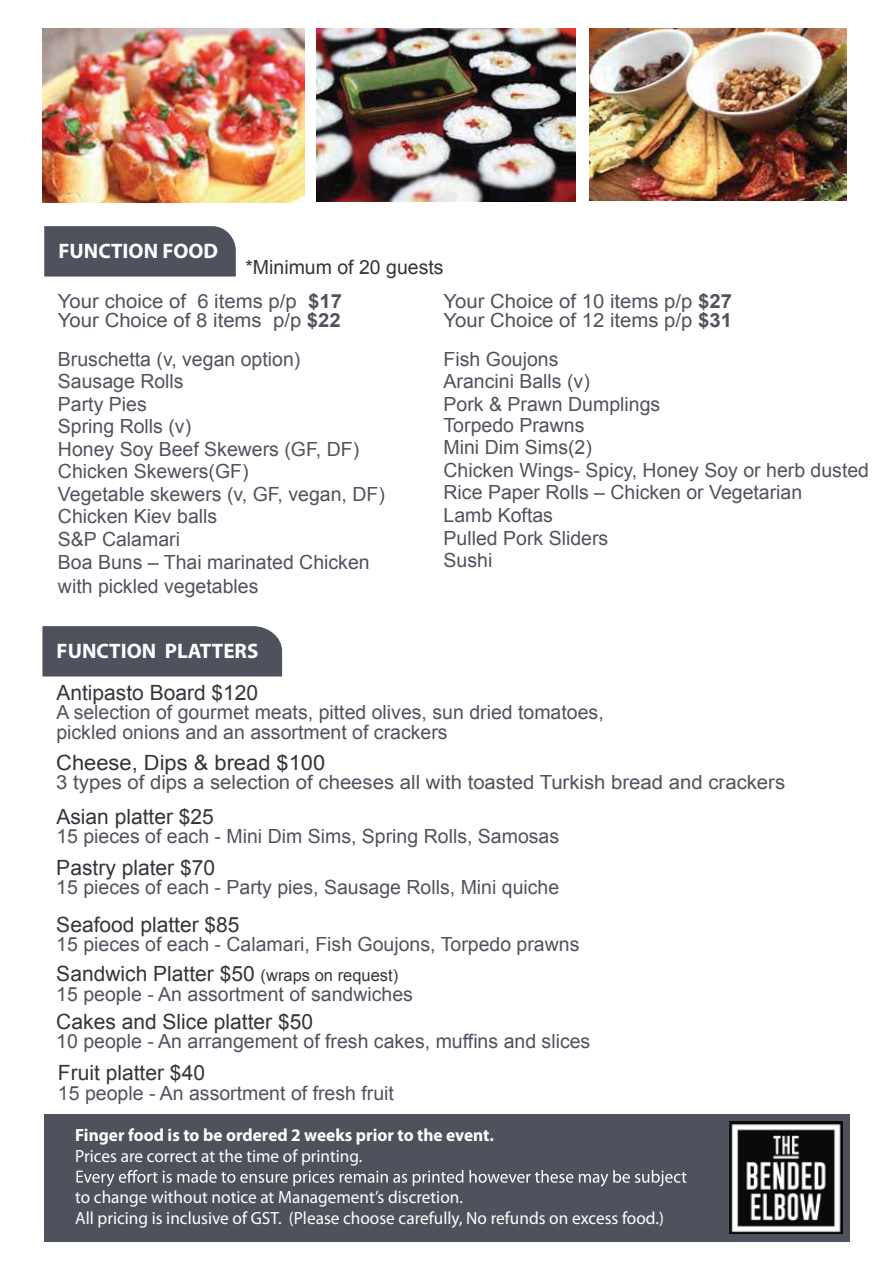
<style>
.page{position:relative;width:893px;height:1263px;background:#fff}
.page>*{position:absolute;margin:0;border:0;box-sizing:border-box;transform-origin:0 0}
.t1{font:21px "Arial";color:#32353b}
.t2{font:700 21px "Myriad Pro";color:#fff}
.t3{font:21px "Arial";color:#32353b;scale:1.04 1}
.t4{font:19.5px/22.6px "Arial";color:#4f535e}
.t5{font:19.5px/19.5px "Arial";color:#4f535e;scale:1.04 1}
.t6{font:19.5px "Arial";color:#32353b}
.t7{font:17.7px/20.7px "Myriad Pro";color:#fff}
.t8{font:700 17.7px "Myriad Pro";color:#fff}
.s1{font-weight:700}
.s2{font-size:16.5px}
</style>
<div class="page">
<div style="left:44px;top:1114px;width:805px;height:128px;background:#4f525d"></div>
<svg style="left:76px;top:1170px;width:610px;height:16px"></svg>
<div style="left:44px;top:226px;width:192px;height:51px;background:#4f525d"></div>
<div style="left:42px;top:626px;width:240px;height:50px;background:#4f525d"></div>
<img style="left:43px;top:29px;width:261px;height:173px">
<img style="left:590px;top:29px;width:257px;height:171px">
<img style="left:317px;top:29px;width:258px;height:173px">
<img style="left:729px;top:1121px;width:113px;height:113px">
<p class="t2" style="left:58px;top:237px;width:161px">FUNCTION FOOD</p>
<p class="t6" style="left:245px;top:254px;width:200px">*Minimum of 20 guests</p>
<p class="t5" style="left:444px;top:291px;width:279px">Your Choice of 10 items p/p <span class="s1">$27<br></span>Your Choice of 12 items p/p <span class="s1">$31</span></p>
<p class="t5" style="left:58px;top:291px;width:275px">Your choice of 6 items p/p <span class="s1">$17<br></span>Your Choice of 8 items p/p <span class="s1">$22</span></p>
<p class="t4" style="left:58px;top:348px;width:328px">Bruschetta (v, vegan option)<br>Sausage Rolls<br>Party Pies<br>Spring Rolls (v)<br>Honey Soy Beef Skewers (GF, DF)<br>Chicken Skewers(GF)<br>Vegetable skewers (v, GF, vegan, DF)<br>Chicken Kiev balls<br>S&amp;P Calamari<br>Boa Buns – Thai marinated Chicken with pickled vegetables</p>
<p class="t4" style="left:444px;top:348px;width:427px">Fish Goujons<br>Arancini Balls (v)<br>Pork &amp; Prawn Dumplings<br>Torpedo Prawns<br>Mini Dim Sims(2)<br>Chicken Wings- Spicy, Honey Soy or herb dusted<br>Rice Paper Rolls – Chicken or Vegetarian<br>Lamb Koftas<br>Pulled Pork Sliders<br>Sushi</p>
<p class="t2" style="left:57px;top:637px;width:203px">FUNCTION PLATTERS</p>
<p class="t1" style="left:56px;top:679px;width:203px">Antipasto Board $120</p>
<p class="t4" style="left:56px;top:703px;width:549px;line-height:19.5px">A selection of gourmet meats, pitted olives, sun dried tomatoes, pickled onions and an assortment of crackers</p>
<p class="t3" style="left:56px;top:749px;width:260px">Cheese, Dips &amp; bread $100</p>
<p class="t5" style="left:56px;top:773px;width:702px">3 types of dips a selection of cheeses all with toasted Turkish bread and crackers</p>
<p class="t1" style="left:56px;top:802px;width:159px">Asian platter $25</p>
<p class="t4" style="left:56px;top:825px;width:504px">15 pieces of each - Mini Dim Sims, Spring Rolls, Samosas</p>
<p class="t1" style="left:56px;top:853px;width:160px">Pastry plater $70</p>
<p class="t4" style="left:56px;top:876px;width:504px">15 pieces of each - Party pies, Sausage Rolls, Mini quiche</p>
<p class="t1" style="left:56px;top:911px;width:185px">Seafood platter $85</p>
<p class="t4" style="left:56px;top:933px;width:525px">15 pieces of each - Calamari, Fish Goujons, Torpedo prawns</p>
<p class="t1" style="left:56px;top:960px;width:343px">Sandwich Platter $50 <span class="s2">(wraps on request)</span></p>
<p class="t4" style="left:56px;top:982px;width:358px">15 people - An assortment of sandwiches</p>
<p class="t1" style="left:56px;top:1008px;width:258px">Cakes and Slice platter $50</p>
<p class="t4" style="left:56px;top:1030px;width:536px">10 people - An arrangement of fresh cakes, muffins and slices</p>
<p class="t1" style="left:58px;top:1059px;width:149px">Fruit platter $40</p>
<p class="t4" style="left:58px;top:1082px;width:337px">15 people - An assortment of fresh fruit</p>
<p class="t8" style="left:75px;top:1124px;width:420px">Finger food is to be ordered 2 weeks prior to the event.</p>
<p class="t7" style="left:75px;top:1145px;width:289px">Prices are correct at the time of printing.</p>
<p class="t7" style="left:75px;top:1187px;width:590px">to change without notice at Management’s discretion.<br>All pricing is inclusive of GST. (Please choose carefully, No refunds on excess food.)</p>
</div>
